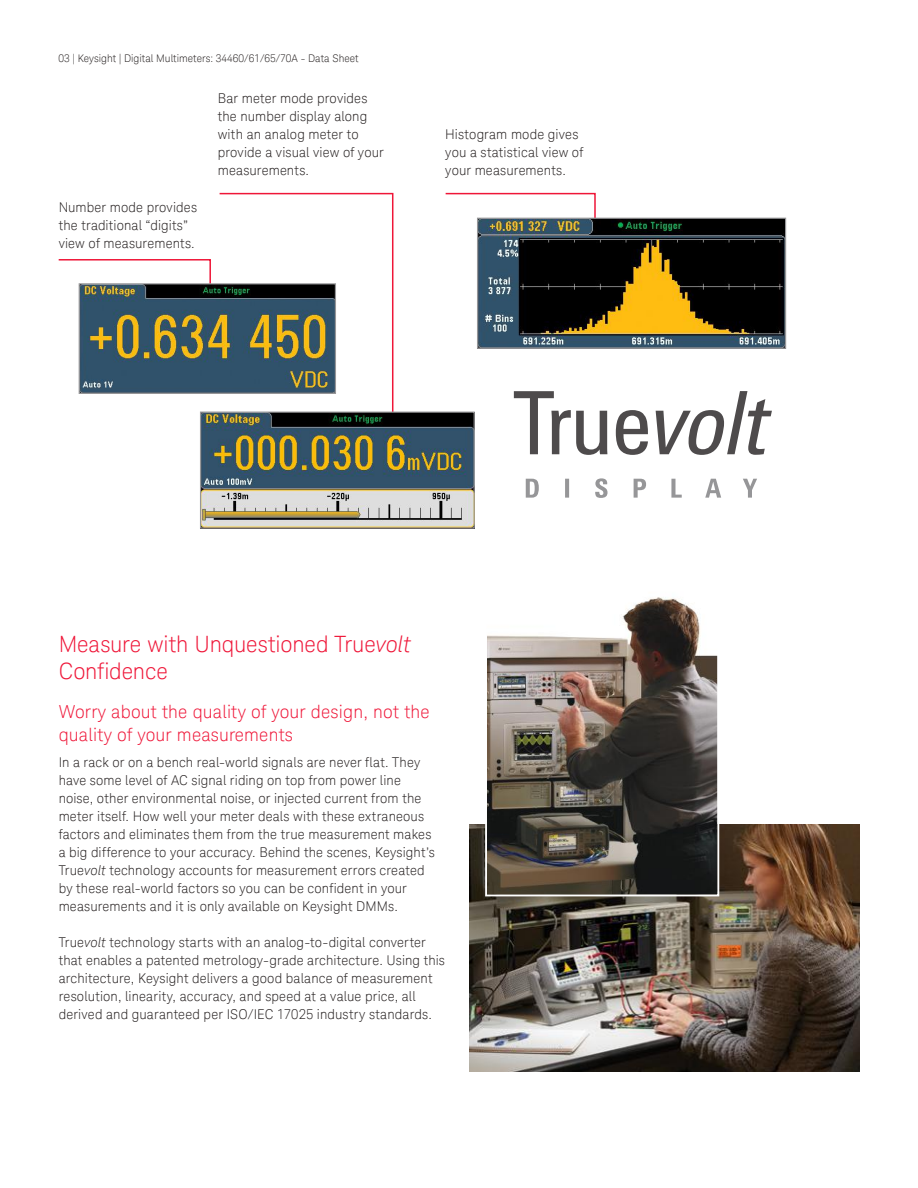
<style>
.page{position:relative;width:918px;height:1188px;background:#fff}
.page>*{position:absolute;margin:0;border:0;box-sizing:border-box;transform-origin:0 0}
.t1{font:300 22.5px/27px "Keysight Sans";letter-spacing:-.005em;color:#ef1638}
.t2{font:300 18px/22.5px "Keysight Sans";letter-spacing:.01em;color:#ef1638}
.t3{font:300 13.5px/18px "Keysight Sans";letter-spacing:.01em;color:#241f1f}
.t4{font:300 10.5px "Keysight Sans";color:#241f1f}
.s1{font-style:italic}
</style>
<div class="page">
<svg style="left:58px;top:259px;width:153px;height:40px"></svg>
<svg style="left:445px;top:192px;width:152px;height:26px"></svg>
<svg style="left:218px;top:192px;width:176px;height:220px"></svg>
<img style="left:479px;top:220px;width:305px;height:127px">
<div style="left:477px;top:218px;width:309px;height:131px;border:1px solid #969698"></div>
<svg style="left:514px;top:391px;width:258px;height:64px"></svg>
<svg style="left:526px;top:478px;width:231px;height:20px"></svg>
<img style="left:469px;top:824px;width:390px;height:247px">
<img style="left:484px;top:597px;width:236px;height:300px">
<img style="left:202px;top:414px;width:271px;height:113px">
<div style="left:200px;top:412px;width:275px;height:117px;border:1px solid #969698"></div>
<img style="left:81px;top:285px;width:253px;height:107px">
<div style="left:79px;top:283px;width:257px;height:111px;border:1px solid #969698"></div>
<p class="t4" style="left:59px;top:52px;width:302px">03 | Keysight | Digital Multimeters: 34460/61/65/70A - Data Sheet</p>
<p class="t3" style="left:59px;top:198px;width:140px">Number mode provides the traditional “digits” view of measurements.</p>
<p class="t3" style="left:218px;top:90px;width:167px">Bar meter mode provides the number display along with an analog meter to provide a visual view of your measurements.</p>
<p class="t3" style="left:445px;top:126px;width:140px">Histogram mode gives you a statistical view of your measurements.</p>
<h1 class="t1" style="left:59px;top:630px;width:353px">Measure with Unquestioned True<span class="s1">volt<br></span>Confidence</h1>
<h2 class="t2" style="left:59px;top:701px;width:373px">Worry about the quality of your design, not the quality of your measurements</h2>
<p class="t3" style="left:59px;top:753px;width:378px">In a rack or on a bench real-world signals are never flat. They have some level of AC signal riding on top from power line noise, other environmental noise, or injected current from the meter itself. How well your meter deals with these extraneous factors and eliminates them from the true measurement makes a big difference to your accuracy. Behind the scenes, Keysight’s True<span class="s1">volt</span> technology accounts for measurement errors created by these real-world factors so you can be confident in your measurements and it is only available on Keysight DMMs.</p>
<p class="t3" style="left:59px;top:933px;width:388px">True<span class="s1">volt</span> technology starts with an analog-to-digital converter that enables a patented metrology-grade architecture. Using this architecture, Keysight delivers a good balance of measurement resolution, linearity, accuracy, and speed at a value price, all derived and guaranteed per ISO/IEC 17025 industry standards.</p>
</div>
